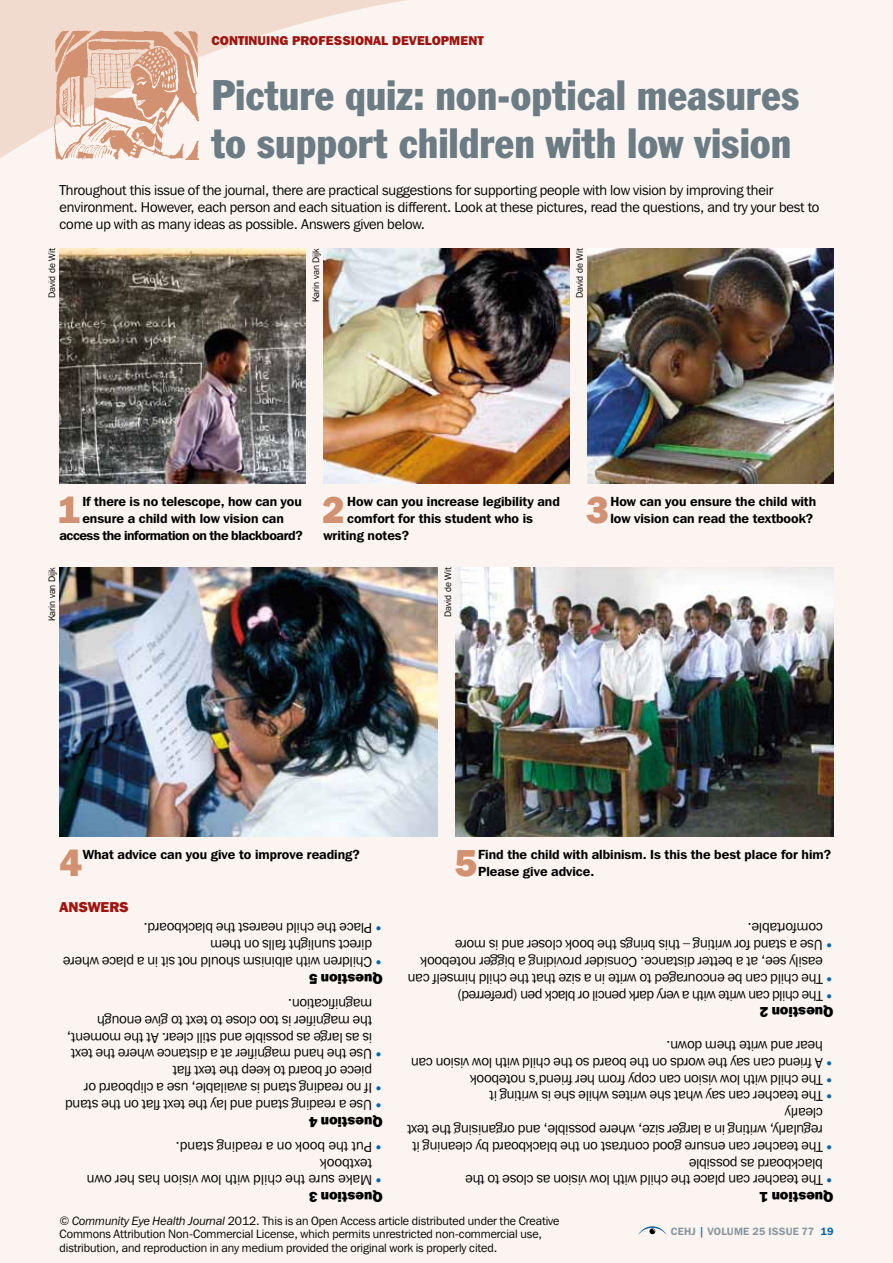
<style>
.page{position:relative;width:893px;height:1263px;background:#fbf4f0}
.page>*{position:absolute;margin:0;border:0;box-sizing:border-box;transform-origin:0 0}
.Article_head_ENG{font:condensed 42px/48px "Franklin Gothic BT";letter-spacing:-.005em;color:#6b7c85}
.CPD_quest_with_D_C_N{font:800 37.35px "Franklin Gothic IT Cby BT";color:#d29170}
.Body_no_indent_ENGL{font:14.25px/16.8px "Franklin Gothic IT Cby BT";letter-spacing:-.005em;color:#000}
.Sub_subhead_ENGL{font:800 14.25px "Franklin Gothic IT Cby BT";letter-spacing:-.005em;color:#000}
.Sub_subhead_red_ENGL{font:800 14.25px "Franklin Gothic IT Cby BT";letter-spacing:-.005em;color:#9e1510}
.CPD_quest_with_D_C_N-2{font:600 13.2px/16.8px "Franklin Gothic IT Cby BT";color:#000}
.CPD_quest_with_D_C_N-3{font:600 13.2px "Franklin Gothic IT Cby BT";letter-spacing:-.035em;color:#000}
.Section_name_ENG{font:800 12.75px "Franklin Gothic IT Cby BT";color:#9e1510}
.Body_ENGL{font:12px/13.5px "Franklin Gothic IT Cby BT";color:#000}
.t1{font:600 10.5px "Franklin Gothic IT Cby BT";letter-spacing:.015em;color:#8796a0}
.Picture_credit_RR_EN{font:9.3px "Franklin Gothic IT Cby BT";color:#000}
.s1{font-weight:800;color:#0063af}
.s2{font-style:italic}
.s3{color:#0063af}
</style>
<div class="page">
<svg style="left:0;top:0;width:406px;height:158px"></svg>
<img style="left:54px;top:28px;width:145px;height:131px">
<img style="left:60px;top:248px;width:245px;height:235px">
<img style="left:323px;top:248px;width:246px;height:235px">
<img style="left:587px;top:248px;width:246px;height:235px">
<img style="left:60px;top:567px;width:377px;height:269px">
<img style="left:455px;top:567px;width:378px;height:269px">
<svg style="left:638px;top:1226px;width:29px;height:9px"></svg>
<p class="Section_name_ENG" style="left:211px;top:32px;width:274px">CONTINUING PROFESSIONAL DEVELOPMENT</p>
<p class="Article_head_ENG" style="left:211px;top:70px;width:590px">Picture quiz: non-optical measures to support children with low vision</p>
<p class="Body_no_indent_ENGL" style="left:60px;top:182px;width:761px">Throughout this issue of the journal, there are practical suggestions for supporting people with low vision by improving their environment. However, each person and each situation is different. Look at these pictures, read the questions, and try your best to come up with as many ideas as possible. Answers given below.</p>
<p class="Picture_credit_RR_EN" style="left:46px;top:298px;width:51px;rotate:-90deg">David de Wit</p>
<p class="Picture_credit_RR_EN" style="left:310px;top:302px;width:56px;rotate:-90deg">Karin van Dijk</p>
<p class="Picture_credit_RR_EN" style="left:574px;top:298px;width:51px;rotate:-90deg">David de Wit</p>
<p class="CPD_quest_with_D_C_N" style="left:57px;top:486px;width:24px">1</p>
<p class="CPD_quest_with_D_C_N-2" style="left:82px;top:493px;width:221px">If there is no telescope, how can you</p>
<p class="CPD_quest_with_D_C_N-2" style="left:82px;top:510px;width:203px">ensure a child with low vision can</p>
<p class="CPD_quest_with_D_C_N-3" style="left:60px;top:527px;width:245px">access the information on the blackboard?</p>
<p class="CPD_quest_with_D_C_N" style="left:322px;top:486px;width:24px">2</p>
<p class="CPD_quest_with_D_C_N-2" style="left:347px;top:493px;width:214px">How can you increase legibility and</p>
<p class="CPD_quest_with_D_C_N-2" style="left:347px;top:510px;width:187px">comfort for this student who is</p>
<p class="CPD_quest_with_D_C_N-2" style="left:323px;top:526px;width:87px">writing notes?</p>
<p class="Picture_credit_RR_EN" style="left:46px;top:621px;width:56px;rotate:-90deg">Karin van Dijk</p>
<p class="Picture_credit_RR_EN" style="left:442px;top:617px;width:51px;rotate:-90deg">David de Wit</p>
<p class="CPD_quest_with_D_C_N" style="left:586px;top:486px;width:24px">3</p>
<p class="CPD_quest_with_D_C_N-2" style="left:610px;top:493px;width:207px">How can you ensure the child with low vision can read the textbook?</p>
<p class="CPD_quest_with_D_C_N" style="left:59px;top:839px;width:24px">4</p>
<p class="CPD_quest_with_D_C_N-2" style="left:83px;top:846px;width:279px">What advice can you give to improve reading?</p>
<p class="Sub_subhead_red_ENGL" style="left:60px;top:898px;width:71px">ANSWERS</p>
<p class="Body_no_indent_ENGL" style="left:383px;top:937px;width:241px;rotate:-180deg"><span class="s1">•</span> Place the child nearest the blackboard.</p>
<p class="Body_no_indent_ENGL" style="left:372px;top:970px;width:310px;text-indent:-11px;rotate:-180deg"><span class="s1">•</span> Children with albinism should not sit in a place where direct sunlight falls on them</p>
<p class="Sub_subhead_ENGL" style="left:383px;top:988px;width:75px;rotate:-180deg">Question 5</p>
<p class="Body_no_indent_ENGL" style="left:372px;top:1063px;width:307px;text-indent:-11px;rotate:-180deg"><span class="s1">•</span> Use the hand magnifier at a distance where the text is as large as possible and still clear. At the moment, the magnifier is too close to text to give enough magnification.</p>
<p class="Body_no_indent_ENGL" style="left:372px;top:1096px;width:289px;text-indent:-11px;rotate:-180deg"><span class="s1">•</span> If no reading stand is available, use a clipboard or piece of board to keep the text flat</p>
<p class="Body_no_indent_ENGL" style="left:383px;top:1113px;width:319px;rotate:-180deg"><span class="s1">•</span> Use a reading stand and lay the text flat on the stand</p>
<p class="Sub_subhead_ENGL" style="left:383px;top:1131px;width:75px;rotate:-180deg">Question 4</p>
<p class="Body_no_indent_ENGL" style="left:383px;top:1155px;width:209px;rotate:-180deg"><span class="s1">•</span>Put the book on a reading stand.</p>
<p class="Body_no_indent_ENGL" style="left:372px;top:1189px;width:287px;text-indent:-11px;rotate:-180deg"><span class="s1">•</span>Make sure the child with low vision has her own textbook</p>
<p class="Sub_subhead_ENGL" style="left:383px;top:1206px;width:75px;rotate:-180deg">Question 3</p>
<p class="CPD_quest_with_D_C_N" style="left:454px;top:839px;width:24px">5</p>
<p class="CPD_quest_with_D_C_N-2" style="left:478px;top:846px;width:354px">Find the child with albinism. Is this the best place for him?<br>Please give advice.</p>
<p class="Body_no_indent_ENGL" style="left:823px;top:954px;width:369px;text-indent:-11px;rotate:-180deg"><span class="s1">•</span> Use a stand for writing – this brings the book closer and is more comfortable.</p>
<p class="Body_no_indent_ENGL" style="left:833px;top:987px;width:427px;text-align:center;rotate:-180deg"><span class="s1">•</span> The child can be encouraged to write in a size that the child himself can easily see, at a better distance. Consider providing a bigger notebook</p>
<p class="Body_no_indent_ENGL" style="left:833px;top:1004px;width:378px;rotate:-180deg"><span class="s1">•</span> The child can write with a very dark pencil or black pen (preferred)</p>
<p class="Sub_subhead_ENGL" style="left:833px;top:1021px;width:75px;rotate:-180deg">Question 2</p>
<p class="Body_no_indent_ENGL" style="left:823px;top:1071px;width:413px;text-indent:-11px;rotate:-180deg"><span class="s1">•</span> A friend can say the words on the board so the child with low vision can hear and write them down.</p>
<p class="Body_no_indent_ENGL" style="left:833px;top:1088px;width:365px;rotate:-180deg"><span class="s1">•</span> The child with low vision can copy from her friend’s notebook</p>
<p class="Body_no_indent_ENGL" style="left:833px;top:1105px;width:345px;rotate:-180deg"><span class="s1">•</span> The teacher can say what she writes while she is writing it</p>
<p class="Body_no_indent_ENGL" style="left:823px;top:1155px;width:417px;text-indent:-11px;rotate:-180deg"><span class="s1">•</span> The teacher can ensure good contrast on the blackboard by cleaning it regularly, writing in a larger size, where possible, and organising the text clearly</p>
<p class="Body_no_indent_ENGL" style="left:823px;top:1189px;width:359px;text-indent:-11px;rotate:-180deg"><span class="s1">•</span> The teacher can place the child with low vision as close to the blackboard as possible</p>
<p class="Sub_subhead_ENGL" style="left:833px;top:1206px;width:75px;rotate:-180deg">Question 1</p>
<p class="Body_ENGL" style="left:60px;top:1214px;width:502px">© <span class="s2">Community Eye Health Journal</span> 2012. This is an Open Access article distributed under the Creative<br>Commons Attribution Non-Commercial License, which permits unrestricted non-commercial use, distribution, and reproduction in any medium provided the original work is properly cited.</p>
<p class="t1" style="left:671px;top:1225px;width:164px">CEHJ <span class="s3">|</span> VOLUME 25 ISSUE 77 <span class="s3">19</span></p>
</div>
